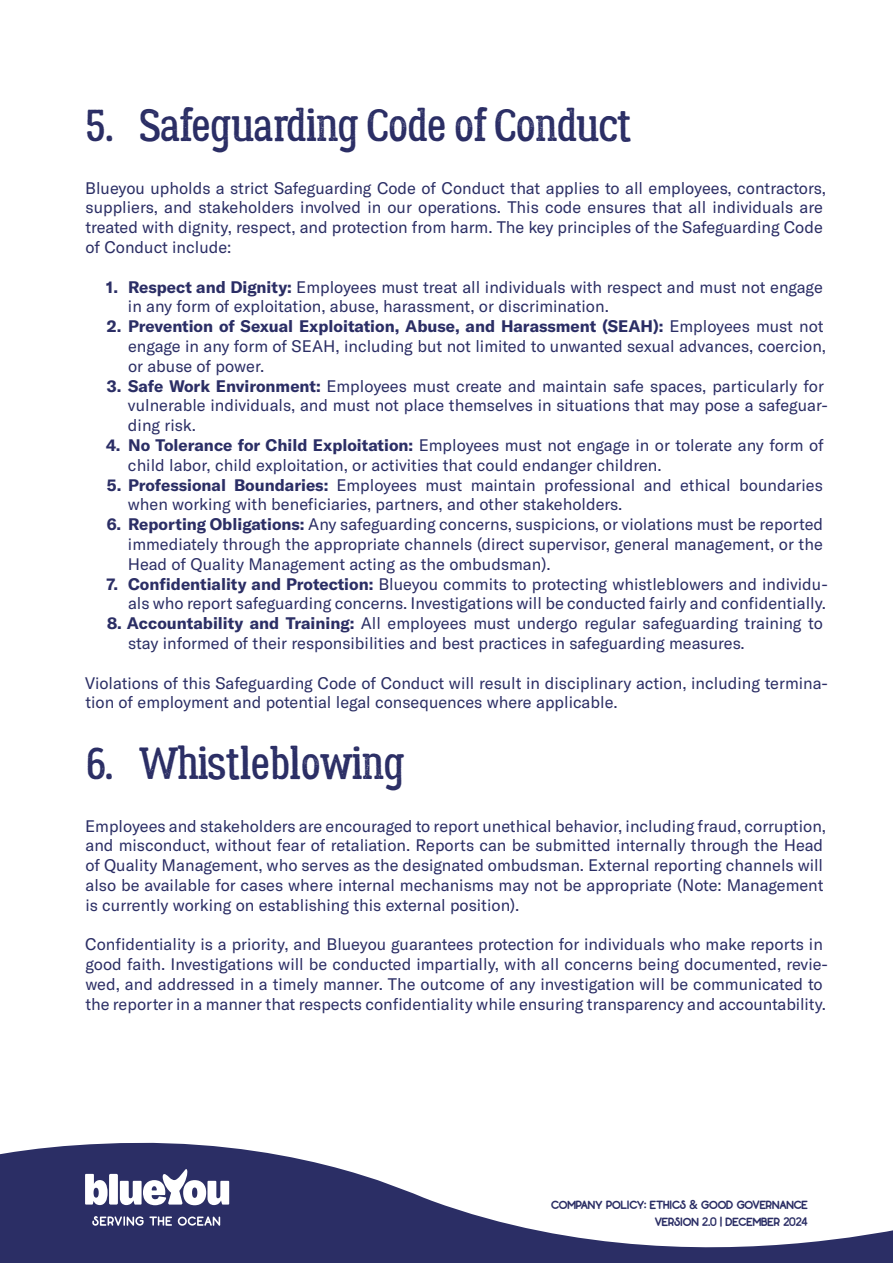
<style>
.page{position:relative;width:893px;height:1263px;background:#fff}
.page>*{position:absolute;margin:0;border:0;box-sizing:border-box;transform-origin:0 0}
.t1{font:45px "Lumberjack Rough";letter-spacing:-.025em;color:#2b2e65}
.t2{font:16.5px/19.8px "GT America";color:#2b2e65}
.t3{font:12px/16.5px "Restless Youth Sans";letter-spacing:-.01em;color:#2b2e65;text-align:right}
.s1{font-weight:700}
</style>
<div class="page">
<svg style="left:0;top:1142px;width:893px;height:121px;fill:#2b2e65"></svg>
<svg style="left:85px;top:1174px;width:23px;height:31px"></svg>
<div style="left:109px;top:1174px;width:9px;height:30px;background:#fff;border-radius:2px"></div>
<svg style="left:120px;top:1169px;width:109px;height:36px"></svg>
<svg style="left:92px;top:1216px;width:80px;height:10px"></svg>
<svg style="left:178px;top:1216px;width:42px;height:10px"></svg>
<h1 class="t1" style="left:85px;top:98px;width:548px">5. Safeguarding Code of Conduct</h1>
<p class="t2" style="left:85px;top:178px;width:742px">Blueyou upholds a strict Safeguarding Code of Conduct that applies to all employees, contractors, suppliers, and stakeholders involved in our operations. This code ensures that all individuals are treated with dignity, respect, and protection from harm. The key principles of the Safeguarding Code of Conduct include:</p>
<p class="t2" style="left:128px;top:277px;width:696px;text-indent:-22px"><span class="s1">1. Respect and Dignity:</span> Employees must treat all individuals with respect and must not engage in any form of exploitation, abuse, harassment, or discrimination.</p>
<p class="t2" style="left:128px;top:316px;width:700px;text-indent:-21px"><span class="s1">2. Prevention of Sexual Exploitation, Abuse, and Harassment (SEAH):</span> Employees must not engage in any form of SEAH, including but not limited to unwanted sexual advances, coercion, or abuse of power.</p>
<p class="t2" style="left:128px;top:376px;width:701px;text-indent:-21px"><span class="s1">3. Safe Work Environment:</span> Employees must create and maintain safe spaces, particularly for vulnerable individuals, and must not place themselves in situations that may pose a safeguar&shy;ding risk.</p>
<p class="t2" style="left:128px;top:435px;width:697px;text-indent:-22px"><span class="s1">4. No Tolerance for Child Exploitation:</span> Employees must not engage in or tolerate any form of child labor, child exploitation, or activities that could endanger children.</p>
<p class="t2" style="left:128px;top:475px;width:696px;text-indent:-21px"><span class="s1">5. Professional Boundaries:</span> Employees must maintain professional and ethical boundaries when working with beneficiaries, partners, and other stakeholders.</p>
<p class="t2" style="left:128px;top:514px;width:697px;text-align:justify;text-indent:-21px"><span class="s1">6. Reporting Obligations:</span> Any safeguarding concerns, suspicions, or violations must be reported immediately through the appropriate channels (direct supervisor, general management, or the Head of Quality Management acting as the ombudsman).</p>
<p class="t2" style="left:107px;top:574px;width:723px;text-align:right"><span class="s1">7. Confidentiality and Protection:</span> Blueyou commits to protecting whistleblowers and individu&shy;als who report safeguarding concerns. Investigations will be conducted fairly and confidentially.</p>
<p class="t2" style="left:128px;top:613px;width:696px;text-indent:-21px"><span class="s1">8. Accountability and Training:</span> All employees must undergo regular safeguarding training to stay informed of their responsibilities and best practices in safeguarding measures.</p>
<p class="t2" style="left:85px;top:673px;width:744px">Violations of this Safeguarding Code of Conduct will result in disciplinary action, including termina&shy;tion of employment and potential legal consequences where applicable.</p>
<h1 class="t1" style="left:86px;top:736px;width:321px">6. Whistleblowing</h1>
<p class="t2" style="left:85px;top:816px;width:742px">Employees and stakeholders are encouraged to report unethical behavior, including fraud, corruption, and misconduct, without fear of retaliation. Reports can be submitted internally through the Head of Quality Management, who serves as the designated ombudsman. External reporting channels will also be available for cases where internal mechanisms may not be appropriate (Note: Management is currently working on establishing this external position).</p>
<p class="t2" style="left:85px;top:934px;width:744px">Confidentiality is a priority, and Blueyou guarantees protection for individuals who make reports in good faith. Investigations will be conducted impartially, with all concerns being documented, revie&shy;wed, and addressed in a timely manner. The outcome of any investigation will be communicated to the reporter in a manner that respects confidentiality while ensuring transparency and accountability.</p>
<p class="t3" style="left:551px;top:1196px;width:258px">COMPANY POLICY: ETHICS &amp; GOOD GOVERNANCE<br>VERSION 2.0 | DECEMBER 2024</p>
</div>
